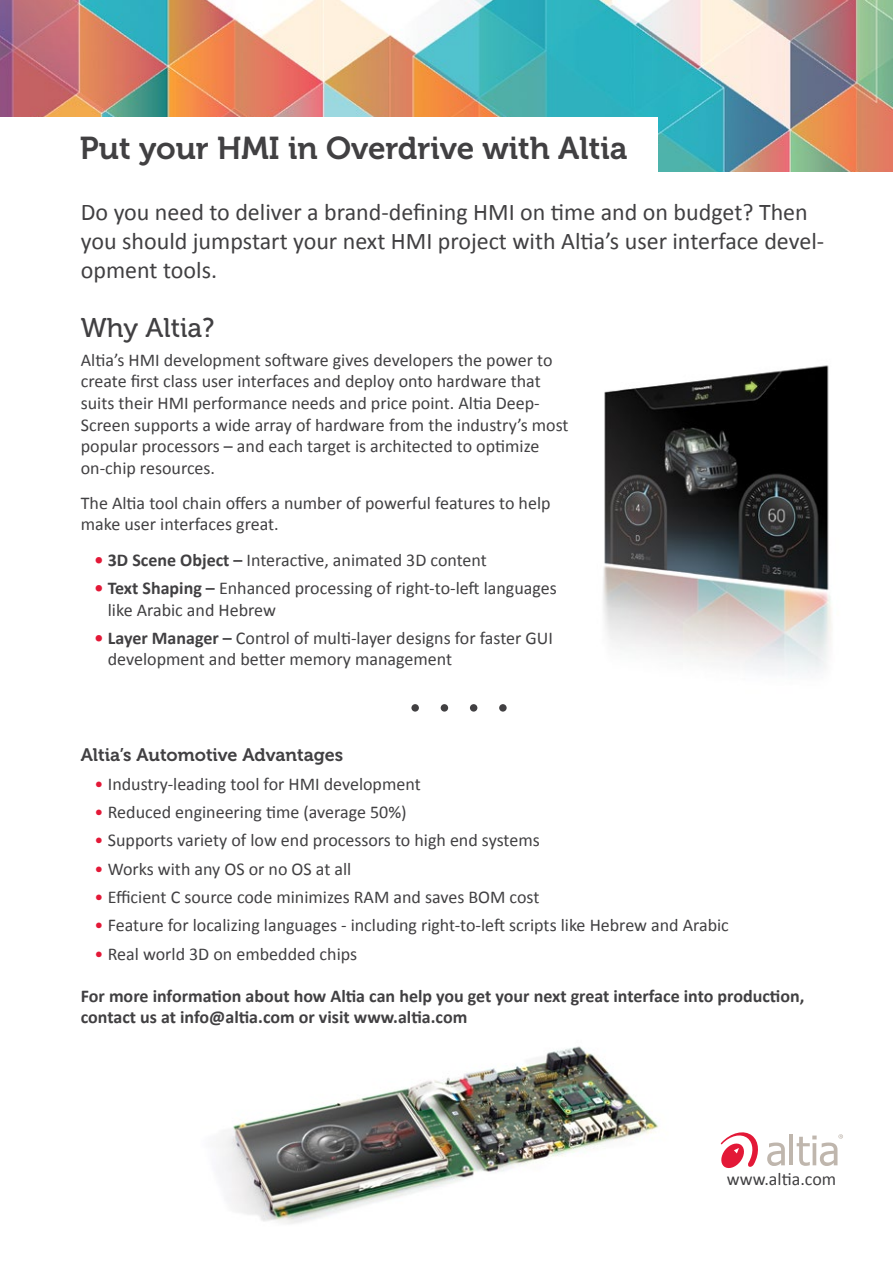
<style>
.page{position:relative;width:893px;height:1263px;background:#fff}
.page>*{position:absolute;margin:0;border:0;box-sizing:border-box;transform-origin:0 0}
.t1{font:31.5px "Museo 700";color:#414042}
.t2{font:27px "Museo 500";color:#414042}
.t3{font:24px/28.8px "Calibri";color:#414042}
.t4{font:18px/21.6px "Calibri";color:#414042}
.t5{font:700 18px/21.6px "Calibri";color:#414042}
.t6{font:18px "Museo 700";color:#414042}
.s1{font-weight:700;color:#e31837}
.s2{font-weight:700}
.s3{color:#e31837}
</style>
<div class="page">
<img style="left:0;top:0;width:893px;height:172px">
<div style="left:0;top:117px;width:658px;height:128px;background:#fff"></div>
<img style="left:222px;top:1046px;width:437px;height:178px">
<svg style="left:721px;top:1132px;width:37px;height:36px"></svg>
<svg style="left:767px;top:1142px;width:18px;height:24px"></svg>
<hr style="left:790px;top:1134px;width:3px;height:31px;background:#bfb6ad">
<svg style="left:797px;top:1134px;width:46px;height:32px"></svg>
<img style="left:603px;top:365px;width:229px;height:309px">
<div style="left:411px;top:704px;width:8px;height:8px;background:#414042;border-radius:50%"></div>
<div style="left:441px;top:704px;width:7px;height:8px;background:#414042;border-radius:50%"></div>
<div style="left:470px;top:704px;width:7px;height:8px;background:#414042;border-radius:50%"></div>
<div style="left:499px;top:704px;width:8px;height:8px;background:#414042;border-radius:50%"></div>
<h1 class="t1" style="left:80px;top:130px;width:549px">Put your HMI in Overdrive with Altia</h1>
<h3 class="t3" style="left:81px;top:197px;width:745px">Do you need to deliver a brand-defining HMI on time and on budget? Then you should jumpstart your next HMI project with Altia’s user interface devel&shy;opment tools.</h3>
<h2 class="t2" style="left:81px;top:313px;width:135px">Why Altia?</h2>
<p class="t4" style="left:81px;top:348px;width:489px">Altia’s HMI development software gives developers the power to create first class user interfaces and deploy onto hardware that suits their HMI performance needs and price point. Altia Deep-Screen supports a wide array of hardware from the industry’s most popular processors – and each target is architected to optimize on-chip resources.</p>
<p class="t4" style="left:81px;top:492px;width:471px">The Altia tool chain offers a number of powerful features to help make user interfaces great.</p>
<p class="t4" style="left:94px;top:548px;width:394px"><span class="s1">•</span> <span class="s2">3D Scene Object –</span> Interactive, animated 3D content</p>
<p class="t4" style="left:108px;top:577px;width:450px;text-indent:-14px"><span class="s1">•</span> <span class="s2">Text Shaping –</span> Enhanced processing of right-to-left languages like Arabic and Hebrew</p>
<p class="t4" style="left:108px;top:627px;width:447px;text-indent:-13px"><span class="s1">•</span> <span class="s2">Layer Manager –</span> Control of multi-layer designs for faster GUI development and better memory management</p>
<p class="t6" style="left:81px;top:745px;width:264px">Altia’s Automotive Advantages</p>
<p class="t4" style="left:94px;top:772px;width:328px"><span class="s3">•</span> Industry-leading tool for HMI development</p>
<p class="t4" style="left:94px;top:801px;width:314px"><span class="s3">•</span> Reduced engineering time (average 50%)</p>
<p class="t4" style="left:94px;top:829px;width:447px"><span class="s3">•</span> Supports variety of low end processors to high end systems</p>
<p class="t4" style="left:94px;top:857px;width:258px"><span class="s3">•</span> Works with any OS or no OS at all</p>
<p class="t4" style="left:94px;top:886px;width:447px"><span class="s3">•</span> Efficient C source code minimizes RAM and saves BOM cost</p>
<p class="t4" style="left:94px;top:914px;width:636px"><span class="s3">•</span> Feature for localizing languages - including right-to-left scripts like Hebrew and Arabic</p>
<p class="t4" style="left:94px;top:942px;width:264px"><span class="s3">•</span> Real world 3D on embedded chips</p>
<p class="t5" style="left:81px;top:984px;width:725px">For more information about how Altia can help you get your next great interface into production, contact us at info@altia.com or visit www.altia.com</p>
<p class="t4" style="left:727px;top:1168px;width:111px">www.altia.com</p>
</div>
